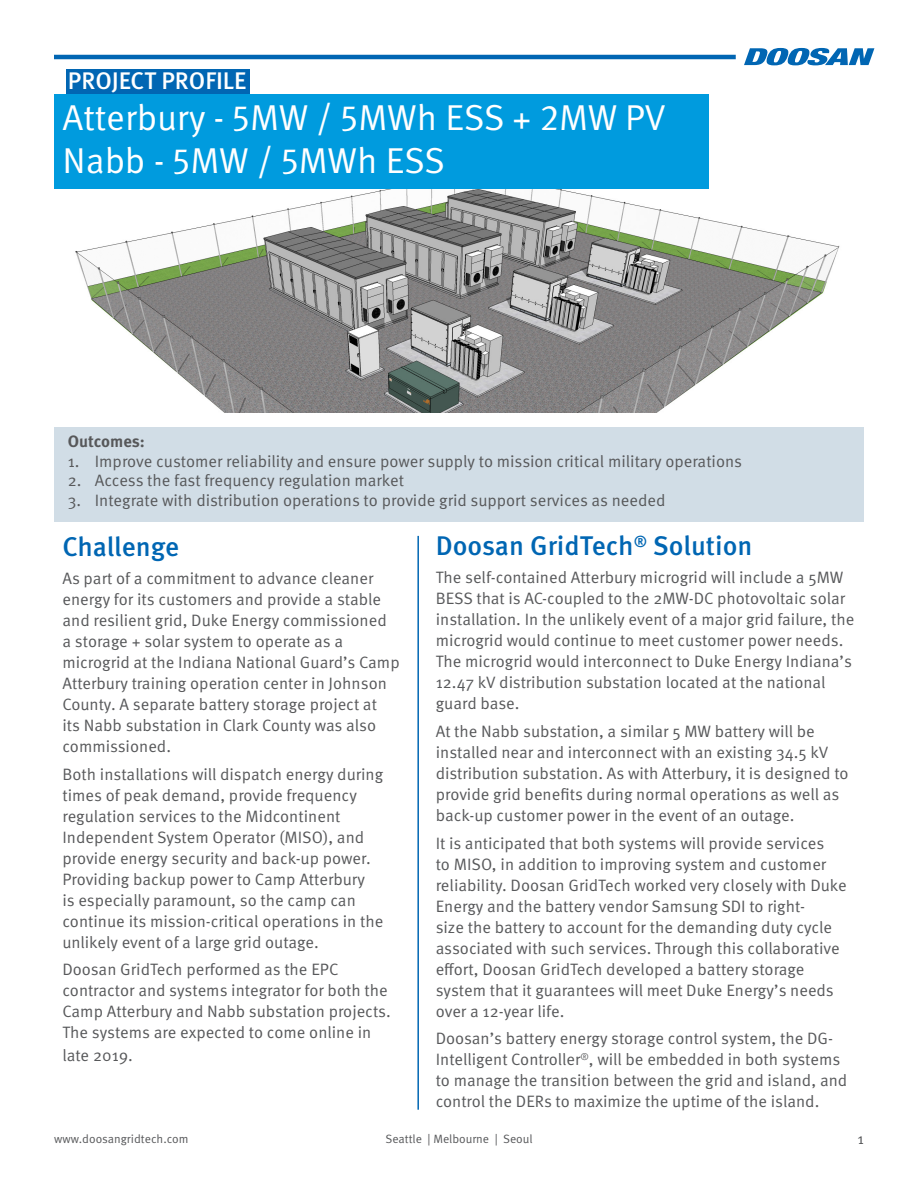
<style>
.page{position:relative;width:918px;height:1188px;background:#fff}
.page>*{position:absolute;margin:0;border:0;box-sizing:border-box;transform-origin:0 0}
.t1{font:36px "Meta Pro Norm";color:#fff}
.t2{font:500 27px "Meta Pro";color:#0066b3}
.t3{font:500 24px "Meta Pro";color:#fff}
.t4{font:16.5px/21px "Meta Pro Norm";color:#57585a}
.t5{font:700 16.5px "Meta Pro";color:#57585a}
.t6{font:15px "Meta Pro Norm";color:#57585a}
.t7{font:12px "Meta Pro Norm";color:#57585a}
</style>
<div class="page">
<hr style="left:54px;top:55px;width:682px;height:4px;background:#0166b3">
<svg style="left:744px;top:48px;width:130px;height:17px"></svg>
<img style="left:75px;top:158px;width:765px;height:255px">
<div style="left:66px;top:69px;width:184px;height:25px;background:#0166b3"></div>
<div style="left:54px;top:94px;width:654px;height:95px;background:#009bde"></div>
<div style="left:54px;top:427px;width:810px;height:95px;background:#d1dde6"></div>
<hr style="left:417px;top:536px;width:2px;height:574px;background:#0166b3">
<p class="t3" style="left:68px;top:62px;width:180px">PROJECT PROFILE</p>
<p class="t1" style="left:62px;top:90px;width:605px">Atterbury - 5MW / 5MWh ESS + 2MW PV</p>
<p class="t1" style="left:62px;top:133px;width:384px">Nabb - 5MW / 5MWh ESS</p>
<p class="t5" style="left:68px;top:428px;width:79px">Outcomes:</p>
<p class="t4" style="left:68px;top:449px;width:676px">1. Improve customer reliability and ensure power supply to mission critical military operations</p>
<p class="t4" style="left:68px;top:469px;width:338px">2. Access the fast frequency regulation market</p>
<p class="t4" style="left:68px;top:489px;width:599px">3. Integrate with distribution operations to provide grid support services as needed</p>
<p class="t2" style="left:436px;top:525px;width:318px">Doosan GridTech<sup>®</sup> Solution</p>
<p class="t4" style="left:436px;top:566px;width:420px">The self-contained Atterbury microgrid will include a 5MW BESS that is AC-coupled to the 2MW-DC photovoltaic solar installation. In the unlikely event of a major grid failure, the microgrid would continue to meet customer power needs.<br>The microgrid would interconnect to Duke Energy Indiana’s 12.47 kV distribution substation located at the national guard base.</p>
<p class="t4" style="left:436px;top:720px;width:414px">At the Nabb substation, a similar 5 MW battery will be installed near and interconnect with an existing 34.5 kV distribution substation. As with Atterbury, it is designed to provide grid benefits during normal operations as well as back-up customer power in the event of an outage.</p>
<p class="t4" style="left:436px;top:831px;width:413px">It is anticipated that both systems will provide services<br>to MISO, in addition to improving system and customer reliability. Doosan GridTech worked very closely with Duke Energy and the battery vendor Samsung SDI to right-<br>size the battery to account for the demanding duty cycle associated with such services. Through this collaborative effort, Doosan GridTech developed a battery storage system that it guarantees will meet Duke Energy’s needs over a 12-year life.</p>
<p class="t4" style="left:436px;top:1027px;width:413px">Doosan’s battery energy storage control system, the DG-Intelligent Controller<sup>®</sup>, will be embedded in both systems to manage the transition between the grid and island, and control the DERs to maximize the uptime of the island.</p>
<p class="t7" style="left:54px;top:1130px;width:136px">www.doosangridtech.com</p>
<p class="t7" style="left:385px;top:1130px;width:149px">Seattle | Melbourne | Seoul</p>
<p class="t2" style="left:62px;top:526px;width:118px">Challenge</p>
<p class="t4" style="left:62px;top:567px;width:339px">As part of a commitment to advance cleaner energy for its customers and provide a stable and resilient grid, Duke Energy commissioned<br>a storage + solar system to operate as a microgrid at the Indiana National Guard’s Camp Atterbury training operation center in Johnson County. A separate battery storage project at<br>its Nabb substation in Clark County was also commissioned.</p>
<p class="t4" style="left:62px;top:762px;width:323px">Both installations will dispatch energy during times of peak demand, provide frequency regulation services to the Midcontinent Independent System Operator (MISO), and provide energy security and back-up power.<br>Providing backup power to Camp Atterbury<br>is especially paramount, so the camp can continue its mission-critical operations in the unlikely event of a large grid outage.</p>
<p class="t4" style="left:62px;top:958px;width:330px">Doosan GridTech performed as the EPC contractor and systems integrator for both the Camp Atterbury and Nabb substation projects.<br>The systems are expected to come online in</p>
<p class="t4" style="left:62px;top:1044px;width:72px">late 2019.</p>
<p class="t6" style="left:857px;top:1127px;width:8px">1</p>
</div>
